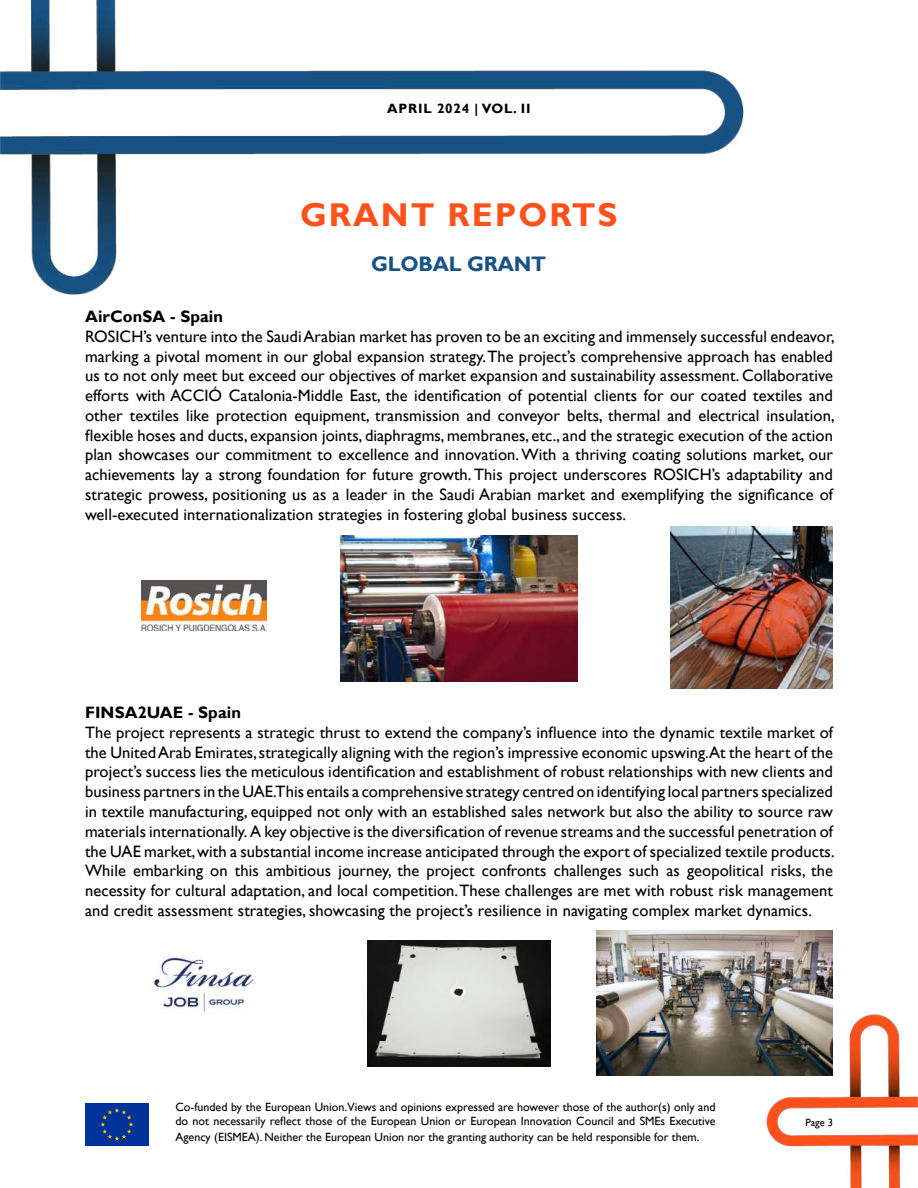
<style>
.page{position:relative;width:918px;height:1188px;background:#fff}
.page>*{position:absolute;margin:0;border:0;box-sizing:border-box;transform-origin:0 0}
.t1{font:700 33px "Gill Sans";letter-spacing:.06em;color:#ff521b}
.t2{font:700 21px "Gill Sans";letter-spacing:-.01em;color:#185385}
.t3{font:16.5px/19.8px "Gill Sans";letter-spacing:.005em;color:#000;text-align:justify}
.t4{font:700 16.5px "Gill Sans";letter-spacing:.005em;color:#000}
.t5{font:700 13.5px "Gill Sans";letter-spacing:.06em;color:#000}
.t6{font:12px/14.4px "Gill Sans";color:#000}
.t7{font:10.5px "Gill Sans";color:#000}
</style>
<div class="page">
<img style="left:749px;top:1014px;width:169px;height:174px">
<img style="left:0;top:0;width:744px;height:295px">
<img style="left:142px;top:580px;width:125px;height:50px">
<div style="left:85px;top:1103px;width:63px;height:43px;background:#039"></div>
<svg style="left:101px;top:1108px;width:32px;height:32px"></svg>
<img style="left:150px;top:956px;width:105px;height:58px">
<img style="left:340px;top:536px;width:238px;height:146px">
<img style="left:671px;top:526px;width:162px;height:162px">
<img style="left:596px;top:931px;width:237px;height:144px">
<img style="left:368px;top:940px;width:182px;height:126px">
<p class="t5" style="left:387px;top:100px;width:145px">APRIL 2024 | VOL. II</p>
<h1 class="t1" style="left:300px;top:195px;width:319px">GRANT REPORTS</h1>
<p class="t2" style="left:371px;top:251px;width:177px">GLOBAL GRANT</p>
<p class="t4" style="left:85px;top:306px;width:140px">AirConSA - Spain</p>
<p class="t3" style="left:85px;top:327px;width:751px">ROSICH’s venture into the Saudi Arabian market has proven to be an exciting and immensely successful endeavor, marking a pivotal moment in our global expansion strategy. The project’s comprehensive approach has enabled us to not only meet but exceed our objectives of market expansion and sustainability assessment. Collaborative efforts with ACCIÓ Catalonia-Middle East, the identification of potential clients for our coated textiles and other textiles like protection equipment, transmission and conveyor belts, thermal and electrical insulation, flexible hoses and ducts, expansion joints, diaphragms, membranes, etc., and the strategic execution of the action plan showcases our commitment to excellence and innovation. With a thriving coating solutions market, our achievements lay a strong foundation for future growth. This project underscores ROSICH’s adaptability and strategic prowess, positioning us as a leader in the Saudi Arabian market and exemplifying the significance of well-executed internationalization strategies in fostering global business success.</p>
<p class="t4" style="left:85px;top:702px;width:157px">FINSA2UAE - Spain</p>
<p class="t3" style="left:85px;top:723px;width:751px">The project represents a strategic thrust to extend the company’s influence into the dynamic textile market of the United Arab Emirates, strategically aligning with the region’s impressive economic upswing.At the heart of the project’s success lies the meticulous identification and establishment of robust relationships with new clients and business partners in the UAE.This entails a comprehensive strategy centred on identifying local partners specialized in textile manufacturing, equipped not only with an established sales network but also the ability to source raw materials internationally. A key objective is the diversification of revenue streams and the successful penetration of the UAE market, with a substantial income increase anticipated through the export of specialized textile products.<br>While embarking on this ambitious journey, the project confronts challenges such as geopolitical risks, the necessity for cultural adaptation, and local competition. These challenges are met with robust risk management and credit assessment strategies, showcasing the project’s resilience in navigating complex market dynamics.</p>
<p class="t6" style="left:176px;top:1100px;width:541px">Co-funded by the European Union.Views and opinions expressed are however those of the author(s) only and do not necessarily reflect those of the European Union or European Innovation Council and SMEs Executive</p>
<p class="t6" style="left:176px;top:1130px;width:525px">Agency (EISMEA). Neither the European Union nor the granting authority can be held responsible for them.</p>
<p class="t7" style="left:805px;top:1117px;width:29px">Page 3</p>
</div>
